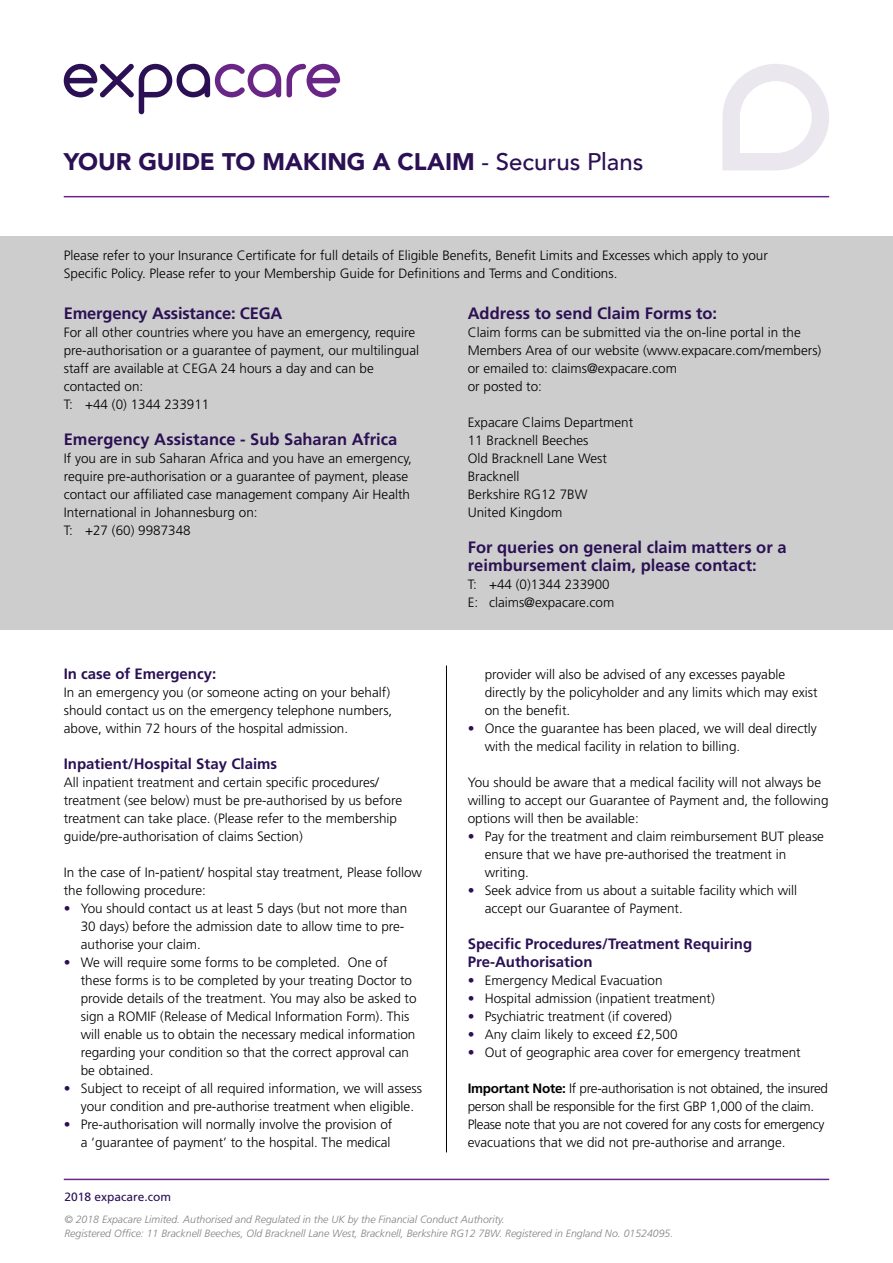
<style>
.page{position:relative;width:893px;height:1263px;background:#fff}
.page>*{position:absolute;margin:0;border:0;box-sizing:border-box;transform-origin:0 0}
.t1{font:900 24px "Avenir";letter-spacing:-.005em;color:#2b1054}
.t2{font:700 16.5px/18px "Frutiger LT Std";color:#2b1054}
.t3{font:700 15px/18px "Frutiger LT Std";color:#2b1054}
.t4{font:300 13.5px/18px "Frutiger LT Std";color:#000}
.t5{font:300 13.5px/18px "Frutiger LT Std";letter-spacing:-.02em;color:#000}
.t6{font:12px "Frutiger LT Std";color:#2b1054}
.t7{font:italic 300 10.5px/13.5px "Frutiger LT Std";color:#808285}
.s1{font-weight:500}
.s2{color:#2b1054}
.s3{font-weight:700}
</style>
<div class="page">
<svg style="left:287px;top:64px;width:53px;height:33px"></svg>
<svg style="left:64px;top:64px;width:217px;height:50px"></svg>
<hr style="left:64px;top:196px;width:765px;height:1px;background:#692686">
<svg style="left:722px;top:64px;width:107px;height:106px"></svg>
<hr style="left:64px;top:1179px;width:765px;height:1px;background:#692686">
<div style="left:0;top:236px;width:893px;height:393px;background:#cdcdcd"></div>
<hr style="left:446px;top:665px;width:1px;height:487px;background:#000">
<h1 class="t1" style="left:64px;top:142px;width:581px">YOUR GUIDE TO MAKING A CLAIM <span class="s1">- Securus Plans</span></h1>
<p class="t4" style="left:64px;top:246px;width:706px">Please refer to your Insurance Certificate for full details of Eligible Benefits, Benefit Limits and Excesses which apply to your<br>Specific Policy. Please refer to your Membership Guide for Definitions and Terms and Conditions.</p>
<p class="t2" style="left:64px;top:304px;width:220px">Emergency Assistance: CEGA</p>
<p class="t4" style="left:64px;top:324px;width:357px">For all other countries where you have an emergency, require pre-authorisation or a guarantee of payment, our multilingual staff are available at CEGA 24 hours a day and can be contacted on:<br>T: +44 (0) 1344 233911</p>
<p class="t2" style="left:64px;top:430px;width:335px">Emergency Assistance - Sub Saharan Africa</p>
<p class="t4" style="left:64px;top:450px;width:350px">If you are in sub Saharan Africa and you have an emergency, require pre-authorisation or a guarantee of payment, please contact our affiliated case management company Air Health International in Johannesburg on:<br>T: +27 (60) 9987348</p>
<p class="t2" style="left:468px;top:304px;width:251px">Address to send Claim Forms to:</p>
<p class="t4" style="left:468px;top:324px;width:355px">Claim forms can be submitted via the on-line portal in the Members Area of our website (www.expacare.com/members) or emailed to: claims@expacare.com<br>or posted to:</p>
<p class="t4" style="left:468px;top:414px;width:167px">Expacare Claims Department<br>11 Bracknell Beeches<br>Old Bracknell Lane West<br>Bracknell<br>Berkshire RG12 7BW<br>United Kingdom</p>
<p class="t2" style="left:468px;top:538px;width:320px">For queries on general claim matters or a reimbursement claim, please contact:</p>
<p class="t4" style="left:468px;top:576px;width:148px">T: +44 (0)1344 233900<br>E: claims@expacare.com</p>
<p class="t3" style="left:64px;top:665px;width:154px">In case of Emergency:</p>
<p class="t4" style="left:64px;top:684px;width:330px">In an emergency you (or someone acting on your behalf) should contact us on the emergency telephone numbers, above, within 72 hours of the hospital admission.</p>
<p class="t3" style="left:64px;top:755px;width:215px">Inpatient/Hospital Stay Claims</p>
<p class="t4" style="left:64px;top:774px;width:340px">All inpatient treatment and certain specific procedures/ treatment (see below) must be pre-authorised by us before treatment can take place. (Please refer to the membership guide/pre-authorisation of claims Section)</p>
<p class="t4" style="left:64px;top:864px;width:360px">In the case of In-patient/ hospital stay treatment, Please follow the following procedure:</p>
<p class="t4" style="left:81px;top:900px;width:328px;text-indent:-17px"><span class="s2">•</span> You should contact us at least 5 days (but not more than<br>30 days) before the admission date to allow time to pre&shy;authorise your claim.</p>
<p class="t4" style="left:81px;top:954px;width:337px;text-indent:-17px"><span class="s2">•</span> We will require some forms to be completed. One of these forms is to be completed by your treating Doctor to provide details of the treatment. You may also be asked to sign a ROMIF (Release of Medical Information Form). This will enable us to obtain the necessary medical information regarding your condition so that the correct approval can be obtained.</p>
<p class="t4" style="left:81px;top:1080px;width:343px;text-indent:-17px"><span class="s2">•</span> Subject to receipt of all required information, we will assess your condition and pre-authorise treatment when eligible.</p>
<p class="t4" style="left:64px;top:1116px;width:330px;text-align:right"><span class="s2">•</span> Pre-authorisation will normally involve the provision of a ‘guarantee of payment’ to the hospital. The medical</p>
<p class="t4" style="left:485px;top:665px;width:334px">provider will also be advised of any excesses payable directly by the policyholder and any limits which may exist on the benefit.</p>
<p class="t4" style="left:485px;top:719px;width:334px;text-indent:-17px"><span class="s2">•</span> Once the guarantee has been placed, we will deal directly with the medical facility in relation to billing.</p>
<p class="t4" style="left:468px;top:773px;width:362px">You should be aware that a medical facility will not always be willing to accept our Guarantee of Payment and, the following options will then be available:</p>
<p class="t4" style="left:485px;top:827px;width:341px;text-indent:-17px"><span class="s2">•</span> Pay for the treatment and claim reimbursement BUT please ensure that we have pre-authorised the treatment in writing.</p>
<p class="t4" style="left:485px;top:881px;width:314px;text-indent:-17px"><span class="s2">•</span> Seek advice from us about a suitable facility which will accept our Guarantee of Payment.</p>
<p class="t3" style="left:468px;top:935px;width:286px">Specific Procedures/Treatment Requiring<br>Pre-Authorisation</p>
<p class="t4" style="left:468px;top:972px;width:196px"><span class="s2">•</span> Emergency Medical Evacuation</p>
<p class="t4" style="left:468px;top:990px;width:249px"><span class="s2">•</span> Hospital admission (inpatient treatment)</p>
<p class="t4" style="left:468px;top:1008px;width:205px"><span class="s2">•</span> Psychiatric treatment (if covered)</p>
<p class="t4" style="left:468px;top:1026px;width:211px"><span class="s2">•</span> Any claim likely to exceed £2,500</p>
<p class="t4" style="left:468px;top:1044px;width:335px"><span class="s2">•</span> Out of geographic area cover for emergency treatment</p>
<p class="t5" style="left:468px;top:1080px;width:362px"><span class="s3">Important Note:</span> If pre-authorisation is not obtained, the insured person shall be responsible for the first GBP 1,000 of the claim.<br>Please note that you are not covered for any costs for emergency evacuations that we did not pre-authorise and arrange.</p>
<p class="t6" style="left:64px;top:1190px;width:108px">2018 expacare.com</p>
<p class="t7" style="left:64px;top:1213px;width:610px">© 2018 Expacare Limited. Authorised and Regulated in the UK by the Financial Conduct Authority.<br>Registered Office: 11 Bracknell Beeches, Old Bracknell Lane West, Bracknell, Berkshire RG12 7BW. Registered in England No. 01524095.</p>
</div>
